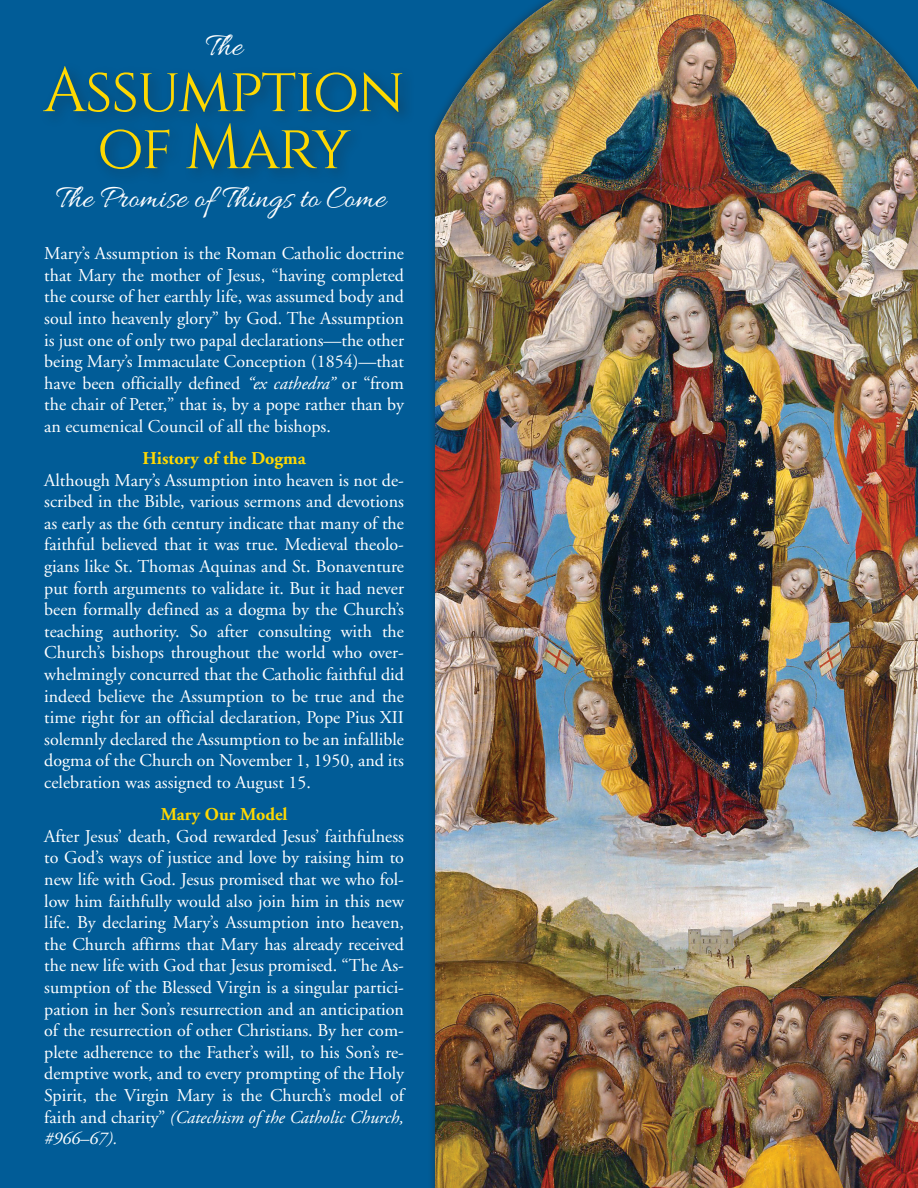
<style>
.page{position:relative;width:918px;height:1188px;background:#015c97}
.page>*{position:absolute;margin:0;border:0;box-sizing:border-box;transform-origin:0 0}
.t1{font:63px/57px "Cinzel";letter-spacing:-.02em;color:#ffd801;text-align:center;scale:.95 1}
.t2{font:33px "Allura";color:#fff}
.t3{font:18px/21.6px "Adobe Garamond";color:#fff}
.s1{font-style:italic}
.s2{font-weight:700;color:#ffd801}
</style>
<div class="page">
<img style="left:436px;top:0;width:482px;height:1188px">
<div style="left:36px;top:58px;width:379px;height:125px;background:#025992"></div>
<p class="t2" style="left:206px;top:28px;width:38px">The</p>
<p class="t1" style="left:43px;top:61px;width:381px">Assumption of Mary</p>
<p class="t2" style="left:56px;top:180px;width:331px">The Promise of Things to Come</p>
<p class="t3" style="left:44px;top:243px;width:361px;text-align:justify">Mary’s Assumption is the Roman Catholic doctrine that Mary the mother of Jesus, “having completed the course of her earthly life, was assumed body and soul into heavenly glory” by God. The Assumption is just one of only two papal declarations—the other being Mary’s Immaculate Conception (1854)—that have been officially defined <span class="s1">“ex cathedra”</span> or “from the chair of Peter,” that is, by a pope rather than by an ecumenical Council of all the bishops.</p>
<p class="t3" style="left:44px;top:448px;width:361px;text-indent:98px"><span class="s2">History of the Dogma<br></span>Although Mary’s Assumption into heaven is not de&shy;scribed in the Bible, various sermons and devotions as early as the 6th century indicate that many of the faithful believed that it was true. Medieval theolo&shy;gians like St. Thomas Aquinas and St. Bonaventure put forth arguments to validate it. But it had never been formally defined as a dogma by the Church’s teaching authority. So after consulting with the Church’s bishops throughout the world who over&shy;whelmingly concurred that the Catholic faithful did indeed believe the Assumption to be true and the time right for an official declaration, Pope Pius XII solemnly declared the Assumption to be an infallible dogma of the Church on November 1, 1950, and its celebration was assigned to August 15.</p>
<p class="t3" style="left:44px;top:804px;width:361px;text-indent:116px"><span class="s2">Mary Our Model<br></span>After Jesus’ death, God rewarded Jesus’ faithfulness to God’s ways of justice and love by raising him to new life with God. Jesus promised that we who fol&shy;low him faithfully would also join him in this new life. By declaring Mary’s Assumption into heaven, the Church affirms that Mary has already received the new life with God that Jesus promised. “The As&shy;sumption of the Blessed Virgin is a singular partici&shy;pation in her Son’s resurrection and an anticipation of the resurrection of other Christians. By her com&shy;plete adherence to the Father’s will, to his Son’s re&shy;demptive work, and to every prompting of the Holy Spirit, the Virgin Mary is the Church’s model of faith and charity” <span class="s1">(Catechism of the Catholic Church, #966–67).</span></p>
</div>
